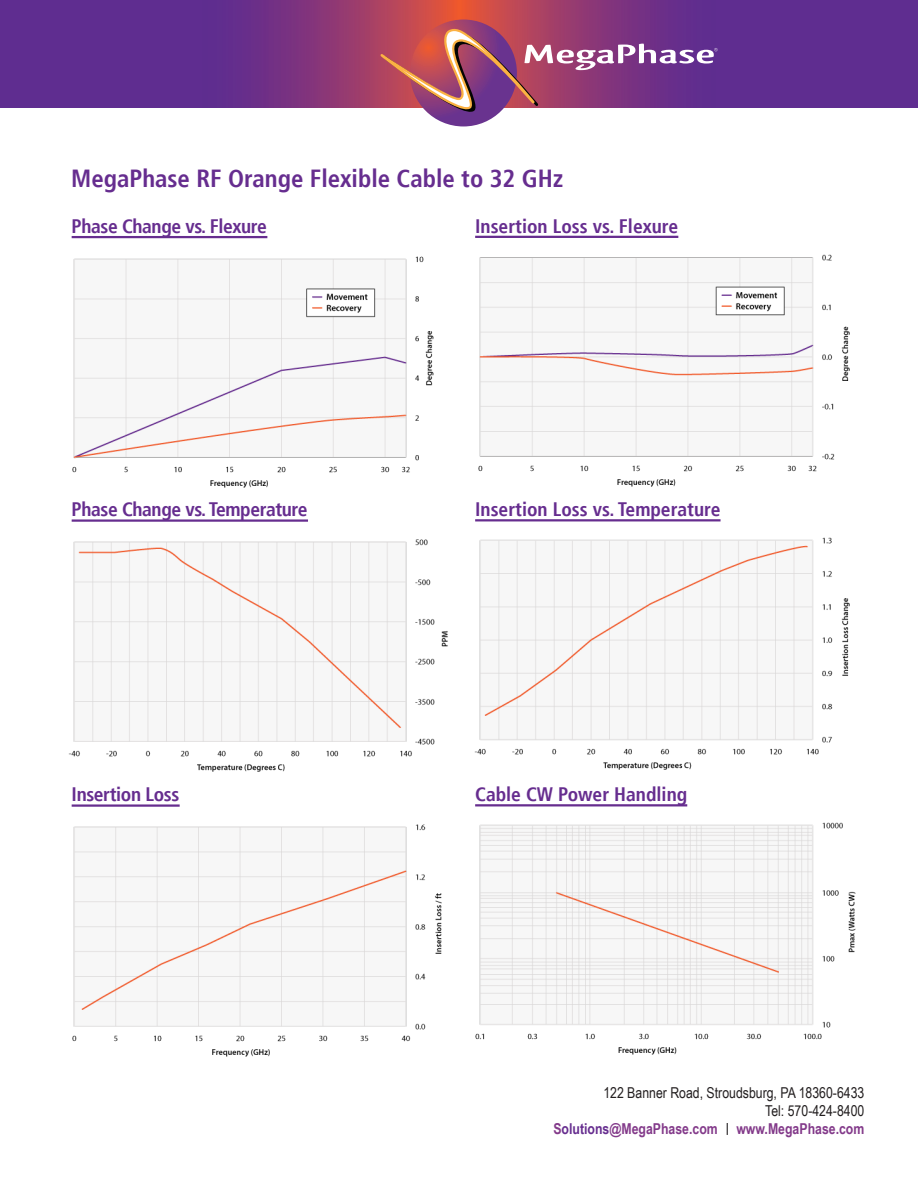
<style>
.page{position:relative;width:918px;height:1188px;background:#fff}
.page>*{position:absolute;margin:0;border:0;box-sizing:border-box;transform-origin:0 0}
.t1{font:700 condensed 24.75px "Frutiger";color:#662d8f}
.t2{font:700 condensed 19.5px "Frutiger";letter-spacing:-.01em;color:#662d8f}
.t3{font:15px "Arial Narrow";color:#231f20}
.t4{font:700 15px "Arial Narrow";color:#833a8a}
.s1{color:#662d8f}
.s2{font-family:"Frutiger";font-weight:400;font-stretch:condensed;font-size:12px;color:#231f20}
</style>
<div class="page">
<div style="left:0;top:0;width:918px;height:107px;background:#5f2d90"></div>
<img style="left:251px;top:0;width:417px;height:107px">
<svg style="left:410px;top:20px;width:107px;height:106px"></svg>
<svg style="left:380px;top:26px;width:338px;height:95px"></svg>
<hr style="left:72px;top:236px;width:195px;height:2px;background:#662d8f">
<hr style="left:475px;top:236px;width:203px;height:2px;background:#662d8f">
<img style="left:72px;top:256px;width:362px;height:232px">
<img style="left:478px;top:254px;width:372px;height:233px">
<hr style="left:72px;top:519px;width:236px;height:3px;background:#662d8f">
<hr style="left:475px;top:519px;width:246px;height:2px;background:#662d8f">
<img style="left:69px;top:539px;width:379px;height:233px">
<img style="left:474px;top:537px;width:376px;height:233px">
<hr style="left:72px;top:804px;width:108px;height:3px;background:#662d8f">
<hr style="left:475px;top:804px;width:212px;height:2px;background:#662d8f">
<img style="left:72px;top:824px;width:370px;height:233px">
<img style="left:475px;top:822px;width:381px;height:233px">
<p class="t1" style="left:71px;top:164px;width:493px">MegaPhase RF Orange Flexible Cable to 32 GHz</p>
<p class="t2" style="left:72px;top:215px;width:197px">Phase Change vs. Flexure</p>
<p class="t2" style="left:475px;top:214px;width:205px">Insertion Loss vs. Flexure</p>
<p class="t2" style="left:72px;top:498px;width:237px">Phase Change vs. Temperature</p>
<p class="t2" style="left:475px;top:498px;width:247px">Insertion Loss vs. Temperature</p>
<p class="t2" style="left:72px;top:783px;width:109px">Insertion Loss</p>
<p class="t2" style="left:475px;top:783px;width:214px">Cable CW Power Handling</p>
<p class="t3" style="left:603px;top:1081px;width:263px">122 Banner Road, Stroudsburg, PA 18360-6433</p>
<p class="t3" style="left:765px;top:1099px;width:101px">Tel: 570-424-8400</p>
<p class="t4" style="left:553px;top:1117px;width:312px">S<span class="s1">olutions</span>@MegaPhase.com <span class="s2">|</span> www.MegaPhase.com</p>
</div>
